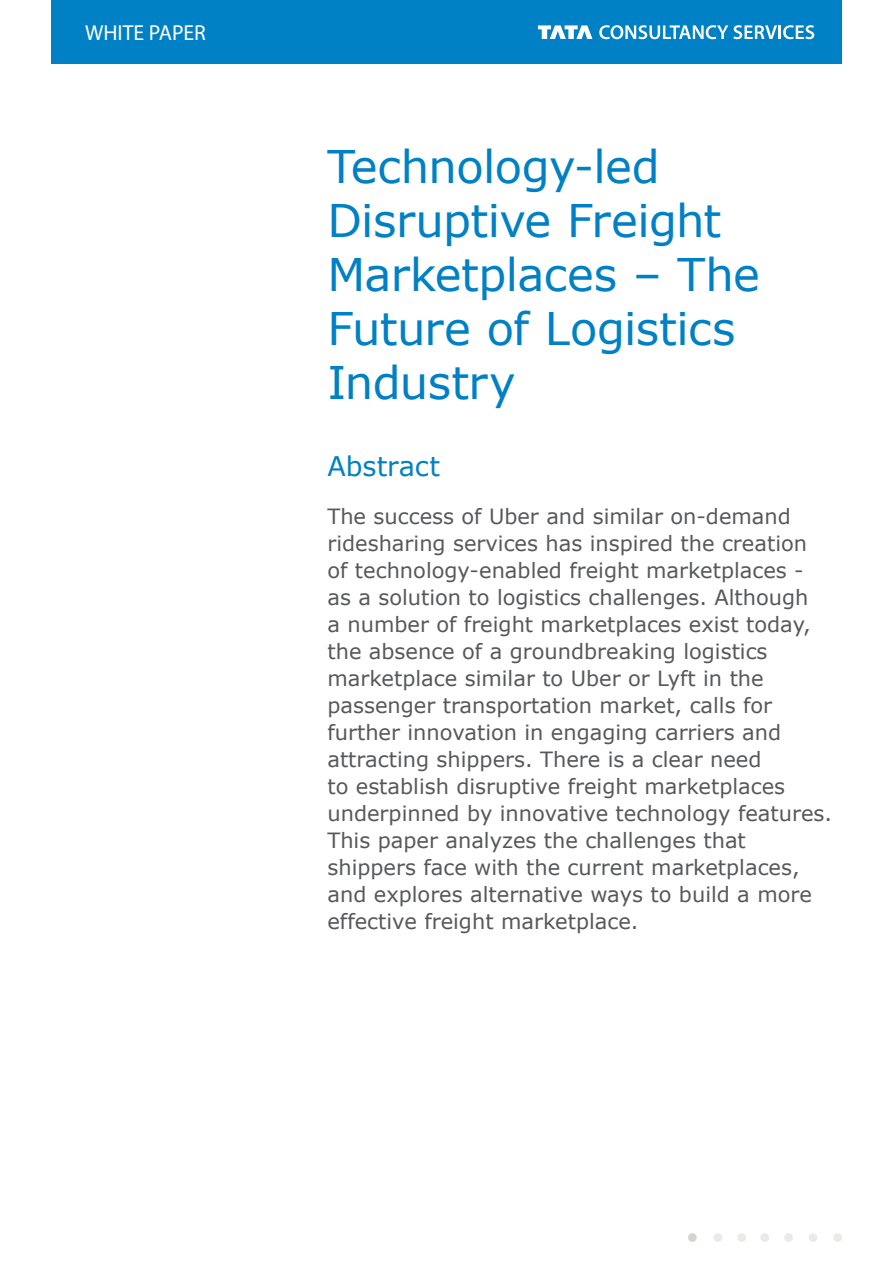
<style>
.page{position:relative;width:893px;height:1263px;background:#fff}
.page>*{position:absolute;margin:0;border:0;box-sizing:border-box;transform-origin:0 0}
.t1{font:45px/54px "Verdana";letter-spacing:-.015em;color:#0080c5}
.t2{font:27px "Verdana";color:#0080c5}
.t3{font:21.75px "Myriad Pro";color:#fff}
.Abstract_Body{font:21px/27px "Verdana";color:#57585a}
</style>
<div class="page">
<div style="left:51px;top:0;width:791px;height:64px;background:#0080c5"></div>
<svg style="left:538px;top:25px;width:54px;height:14px"></svg>
<hr style="left:778px;top:25px;width:3px;height:14px;background:#fff">
<svg style="left:599px;top:25px;width:178px;height:14px"></svg>
<svg style="left:783px;top:25px;width:31px;height:14px"></svg>
<div style="left:833px;top:1233px;width:9px;height:9px;background:#eceae6;border-radius:50%"></div>
<div style="left:688px;top:1233px;width:9px;height:9px;background:#d9d3cc;border-radius:50%"></div>
<div style="left:714px;top:1233px;width:8px;height:9px;background:#eceae6;border-radius:50%"></div>
<div style="left:737px;top:1233px;width:9px;height:9px;background:#eceae6;border-radius:50%"></div>
<div style="left:760px;top:1233px;width:9px;height:9px;background:#eceae6;border-radius:50%"></div>
<div style="left:784px;top:1233px;width:9px;height:9px;background:#eceae6;border-radius:50%"></div>
<div style="left:809px;top:1233px;width:8px;height:9px;background:#eceae6;border-radius:50%"></div>
<p class="t3" style="left:85px;top:20px;width:122px">WHITE PAPER</p>
<p class="t1" style="left:327px;top:139px;width:434px">Technology-led<br>Disruptive Freight<br>Marketplaces – The<br>Future of Logistics<br>Industry</p>
<p class="t2" style="left:327px;top:448px;width:114px">Abstract</p>
<p class="Abstract_Body" style="left:327px;top:503px;width:506px">The success of Uber and similar on-demand ridesharing services has inspired the creation of technology-enabled freight marketplaces - as a solution to logistics challenges. Although<br>a number of freight marketplaces exist today, the absence of a groundbreaking logistics marketplace similar to Uber or Lyft in the passenger transportation market, calls for further innovation in engaging carriers and attracting shippers. There is a clear need<br>to establish disruptive freight marketplaces underpinned by innovative technology features.<br>This paper analyzes the challenges that shippers face with the current marketplaces, and explores alternative ways to build a more effective freight marketplace.</p>
</div>
